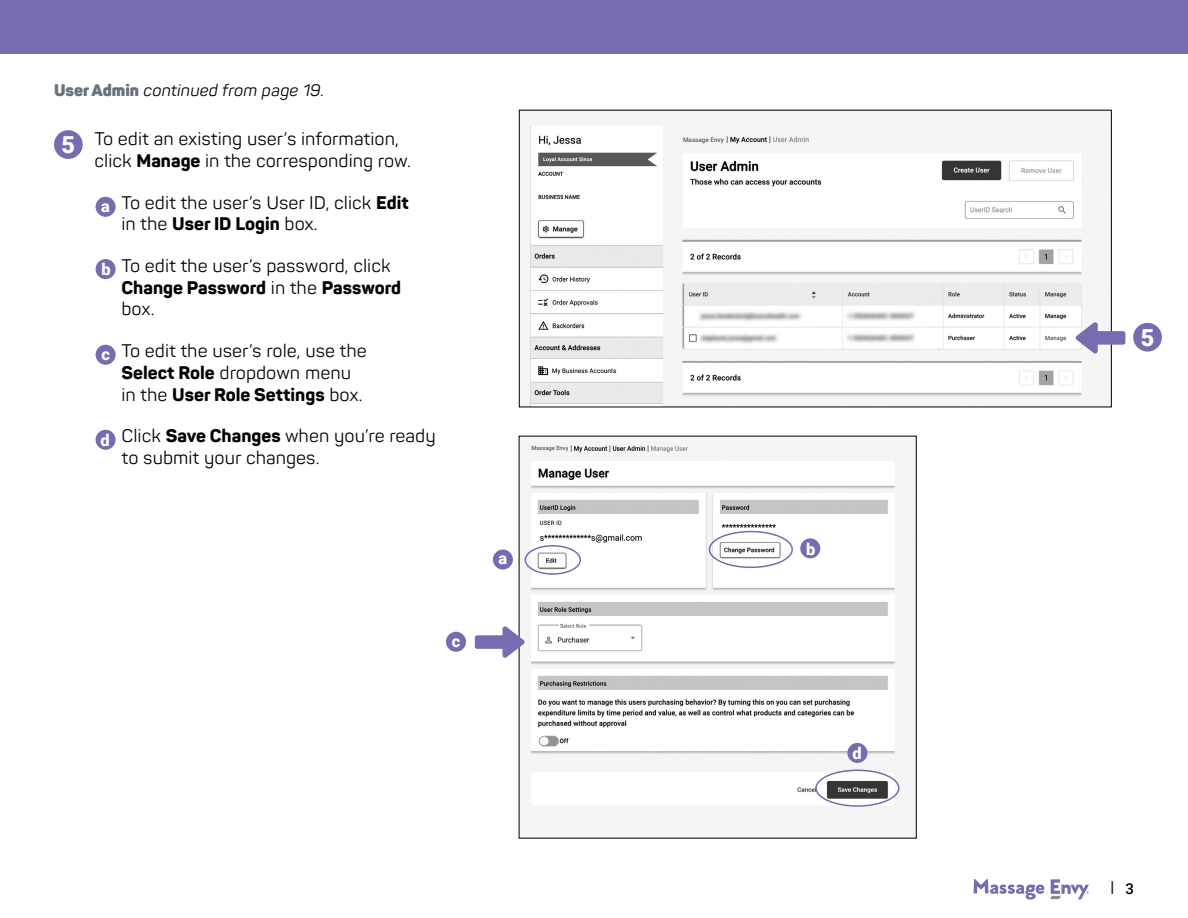
<style>
.page{position:relative;width:1188px;height:918px;background:#fff}
.page>*{position:absolute;margin:0;border:0;box-sizing:border-box;transform-origin:0 0}
.t1{font:900 23.4px "Roboto";color:#fff}
.t2{font:18px/21.6px "Panton";color:#000}
.t3{font:italic 16.5px "Panton";color:#000}
.t4{font:900 16.35px "Roboto";color:#fff}
.t5{font:500 15px "Roboto";color:#000}
.t6{font:500 6.3px "Roboto";color:#58595b}
.t7{font:500 5.7px "Roboto";color:#58595b}
.s1{font-weight:900;font-style:normal;color:#69717a}
.s2{font-weight:800}
</style>
<div class="page">
<div style="left:0;top:0;width:1188px;height:54px;background:#756daf"></div>
<svg style="left:974px;top:879px;width:70px;height:21px"></svg>
<svg style="left:1051px;top:879px;width:38px;height:21px"></svg>
<img style="left:521px;top:438px;width:393px;height:398px">
<div style="left:54px;top:130px;width:29px;height:29px;background:#756daf;border-radius:50%"></div>
<div style="left:1133px;top:323px;width:29px;height:29px;background:#756daf;border-radius:50%"></div>
<div style="left:96px;top:197px;width:20px;height:20px;background:#756daf;border-radius:50%"></div>
<div style="left:493px;top:550px;width:20px;height:20px;background:#756daf;border-radius:50%"></div>
<div style="left:96px;top:259px;width:20px;height:20px;background:#756daf;border-radius:50%"></div>
<div style="left:800px;top:538px;width:20px;height:20px;background:#756daf;border-radius:50%"></div>
<div style="left:96px;top:345px;width:20px;height:20px;background:#756daf;border-radius:50%"></div>
<div style="left:446px;top:632px;width:20px;height:20px;background:#756daf;border-radius:50%"></div>
<div style="left:96px;top:430px;width:20px;height:20px;background:#756daf;border-radius:50%"></div>
<div style="left:847px;top:743px;width:20px;height:20px;background:#756daf;border-radius:50%"></div>
<img style="left:521px;top:112px;width:589px;height:293px">
<svg style="left:1075px;top:321px;width:50px;height:33px"></svg>
<div style="left:525px;top:545px;width:56px;height:30px;border:2px solid #756daf;border-radius:50%"></div>
<div style="left:709px;top:531px;width:84px;height:37px;border:2px solid #756daf;border-radius:50%"></div>
<div style="left:815px;top:769px;width:85px;height:38px;border:2px solid #756daf;border-radius:50%"></div>
<svg style="left:475px;top:626px;width:50px;height:33px"></svg>
<div style="left:680px;top:133px;width:50px;height:13px;background:#f4f4f4"></div>
<div style="left:528px;top:443px;width:45px;height:11px;background:#f4f4f4"></div>
<img style="left:726px;top:132px;width:100px;height:14px">
<img style="left:570px;top:443px;width:123px;height:11px">
<p class="t3" style="left:54px;top:80px;width:272px"><span class="s1">User Admin</span> continued from page 19.</p>
<p class="t1" style="left:62px;top:128px;width:15px">5</p>
<p class="t2" style="left:94px;top:128px;width:318px">To edit an existing user’s information, click <span class="s2">Manage</span> in the corresponding row.</p>
<p class="t2" style="left:122px;top:192px;width:289px">To edit the user’s User ID, click <span class="s2">Edit </span>in the <span class="s2">User ID Login</span> box.</p>
<p class="t2" style="left:122px;top:255px;width:281px">To edit the user’s password, click<br><span class="s2">Change Password</span> in the <span class="s2">Password </span>box.</p>
<p class="t2" style="left:122px;top:340px;width:247px">To edit the user’s role, use the<br><span class="s2">Select Role</span> dropdown menu in the <span class="s2">User Role Settings</span> box.</p>
<p class="t2" style="left:122px;top:425px;width:316px">Click <span class="s2">Save Changes</span> when you’re ready to submit your changes.</p>
<p class="t4" style="left:101px;top:194px;width:10px">a</p>
<p class="t4" style="left:101px;top:258px;width:11px">b</p>
<p class="t4" style="left:101px;top:342px;width:10px">c</p>
<p class="t4" style="left:101px;top:429px;width:11px">d</p>
<p class="t4" style="left:452px;top:629px;width:10px">c</p>
<p class="t7" style="left:531px;top:444px;width:39px">Massage Envy</p>
<p class="t4" style="left:499px;top:547px;width:10px">a</p>
<p class="t6" style="left:683px;top:136px;width:42px">Massage Envy</p>
<p class="t4" style="left:806px;top:537px;width:11px">b</p>
<p class="t4" style="left:852px;top:742px;width:11px">d</p>
<p class="t1" style="left:1141px;top:321px;width:15px">5</p>
<p class="t5" style="left:1111px;top:877px;width:25px">| 3</p>
</div>
